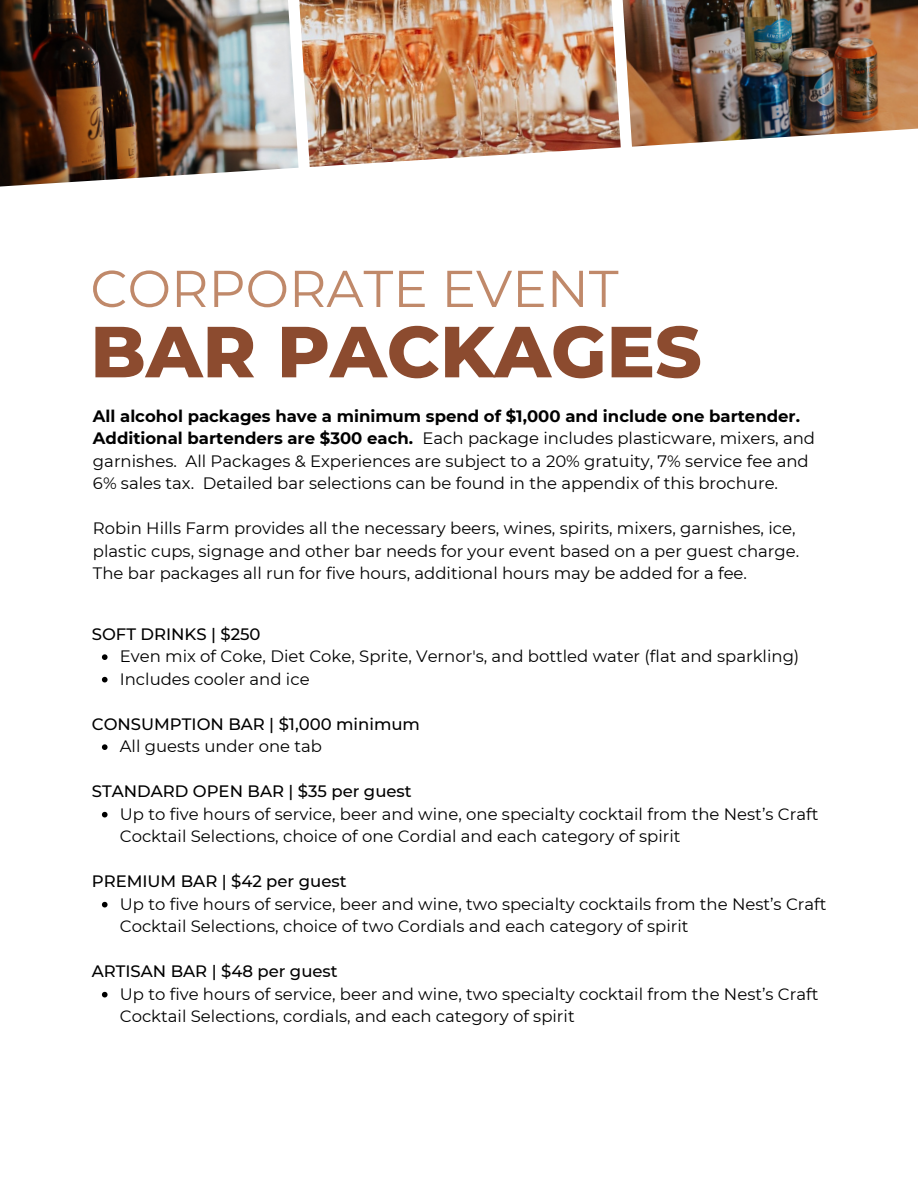
<style>
.page{position:relative;width:918px;height:1188px;background:#fff}
.page>*{position:absolute;margin:0;border:0;box-sizing:border-box;transform-origin:0 0}
.t1{font:800 72.15px "Montserrat";color:#8c4b2f}
.t2{font:51.75px "Montserrat";color:#c0896a}
.t3{font:16.5px/22.5px "Montserrat";color:#000}
.t4{font:500 16.5px "Montserrat";color:#000}
.s1{font-weight:700}
</style>
<div class="page">
<img style="left:299px;top:0;width:322px;height:167px">
<img style="left:619px;top:0;width:299px;height:147px">
<img style="left:0;top:0;width:299px;height:187px">
<svg style="left:102px;top:654px;width:6px;height:6px"></svg>
<svg style="left:102px;top:677px;width:6px;height:5px"></svg>
<svg style="left:102px;top:744px;width:6px;height:6px"></svg>
<svg style="left:102px;top:812px;width:6px;height:5px"></svg>
<svg style="left:102px;top:902px;width:6px;height:5px"></svg>
<svg style="left:102px;top:992px;width:6px;height:5px"></svg>
<p class="t2" style="left:90px;top:257px;width:530px">CORPORATE EVENT</p>
<p class="t1" style="left:90px;top:307px;width:613px">BAR PACKAGES</p>
<p class="t3" style="left:93px;top:405px;width:724px"><span class="s1">All alcohol packages have a minimum spend of $1,000 and include one bartender.<br>Additional bartenders are $300 each.</span> Each package includes plasticware, mixers, and garnishes. All Packages &amp; Experiences are subject to a 20% gratuity, 7% service fee and 6% sales tax. Detailed bar selections can be found in the appendix of this brochure.</p>
<p class="t3" style="left:93px;top:517px;width:708px">Robin Hills Farm provides all the necessary beers, wines, spirits, mixers, garnishes, ice, plastic cups, signage and other bar needs for your event based on a per guest charge.<br>The bar packages all run for five hours, additional hours may be added for a fee.</p>
<p class="t4" style="left:92px;top:624px;width:170px">SOFT DRINKS | $250</p>
<p class="t3" style="left:120px;top:645px;width:681px">Even mix of Coke, Diet Coke, Sprite, Vernor's, and bottled water (flat and sparkling)</p>
<p class="t3" style="left:120px;top:668px;width:191px">Includes cooler and ice</p>
<p class="t4" style="left:92px;top:714px;width:330px">CONSUMPTION BAR | $1,000 minimum</p>
<p class="t3" style="left:120px;top:735px;width:204px">All guests under one tab</p>
<p class="t4" style="left:92px;top:781px;width:321px">STANDARD OPEN BAR | $35 per guest</p>
<p class="t3" style="left:120px;top:803px;width:700px">Up to five hours of service, beer and wine, one specialty cocktail from the Nest’s Craft<br>Cocktail Selections, choice of one Cordial and each category of spirit</p>
<p class="t4" style="left:92px;top:871px;width:256px">PREMIUM BAR | $42 per guest</p>
<p class="t3" style="left:120px;top:893px;width:708px">Up to five hours of service, beer and wine, two specialty cocktails from the Nest’s Craft<br>Cocktail Selections, choice of two Cordials and each category of spirit</p>
<p class="t4" style="left:92px;top:961px;width:247px">ARTISAN BAR | $48 per guest</p>
<p class="t3" style="left:120px;top:983px;width:700px">Up to five hours of service, beer and wine, two specialty cocktail from the Nest’s Craft<br>Cocktail Selections, cordials, and each category of spirit</p>
</div>
